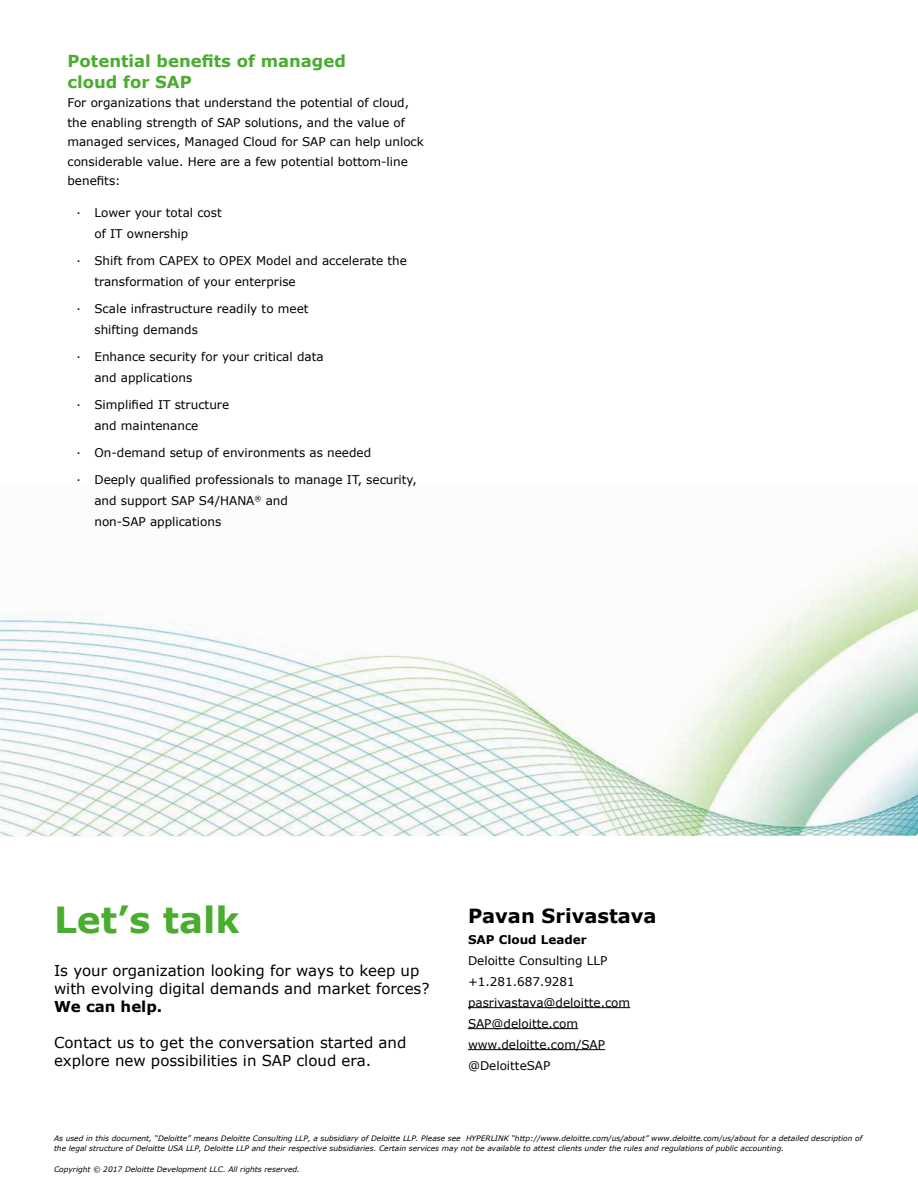
<style>
.page{position:relative;width:918px;height:1188px;background:#fff}
.page>*{position:absolute;margin:0;border:0;box-sizing:border-box;transform-origin:0 0}
.t1{font:700 36px "Verdana";color:#4aad30}
.t2{font:700 19.5px "Verdana";color:#000}
.t3{font:700 16.5px/21px "Verdana";color:#4aad30}
.t4{font:15px/18px "Verdana";color:#000}
.t5{font:700 15px "Verdana";color:#000}
.t6{font:12px/21px "Verdana";color:#000}
.t7{font:700 12px "Verdana";color:#000}
.t8{font:italic 7.5px/10.5px "Verdana";color:#000}
</style>
<div class="page">
<img style="left:0;top:542px;width:918px;height:294px">
<hr style="left:468px;top:1007px;width:162px;height:1px;background:#000">
<hr style="left:468px;top:1028px;width:110px;height:1px;background:#000">
<hr style="left:468px;top:1049px;width:137px;height:1px;background:#000">
<h3 class="t3" style="left:67px;top:50px;width:280px">Potential benefits of managed cloud for SAP</h3>
<p class="t6" style="left:67px;top:93px;width:358px;line-height:19.5px">For organizations that understand the potential of cloud, the enabling strength of SAP solutions, and the value of managed services, Managed Cloud for SAP can help unlock considerable value. Here are a few potential bottom-line benefits:</p>
<p class="t6" style="left:94px;top:202px;width:129px;text-indent:-18px">∙ Lower your total cost of IT ownership</p>
<p class="t6" style="left:94px;top:250px;width:314px;text-indent:-18px">∙ Shift from CAPEX to OPEX Model and accelerate the transformation of your enterprise</p>
<p class="t6" style="left:94px;top:298px;width:216px;text-indent:-18px">∙ Scale infrastructure readily to meet shifting demands</p>
<p class="t6" style="left:94px;top:346px;width:231px;text-indent:-18px">∙ Enhance security for your critical data and applications</p>
<p class="t6" style="left:94px;top:394px;width:136px;text-indent:-18px">∙ Simplified IT structure and maintenance</p>
<p class="t6" style="left:76px;top:442px;width:296px">∙ On-demand setup of environments as needed</p>
<p class="t6" style="left:94px;top:469px;width:324px;text-indent:-18px">∙ Deeply qualified professionals to manage IT, security, and support SAP S4/HANA<sup>®</sup> and<br>non-SAP applications</p>
<h1 class="t1" style="left:54px;top:896px;width:187px">Let’s talk</h1>
<p class="t4" style="left:54px;top:961px;width:377px">Is your organization looking for ways to keep up with evolving digital demands and market forces?</p>
<p class="t5" style="left:54px;top:996px;width:110px">We can help.</p>
<p class="t4" style="left:54px;top:1033px;width:354px">Contact us to get the conversation started and explore new possibilities in SAP cloud era.</p>
<h2 class="t2" style="left:468px;top:903px;width:190px">Pavan Srivastava</h2>
<p class="t7" style="left:468px;top:931px;width:120px">SAP Cloud Leader</p>
<p class="t6" style="left:468px;top:950px;width:164px">Deloitte Consulting LLP +1.281.687.9281 pasrivastava@deloitte.com<br>SAP@deloitte.com www.deloitte.com/SAP @DeloitteSAP</p>
<p class="t8" style="left:54px;top:1133px;width:810px">As used in this document, “Deloitte” means Deloitte Consulting LLP, a subsidiary of Deloitte LLP. Please see HYPERLINK “http://www.deloitte.com/us/about” www.deloitte.com/us/about for a detailed description of the legal structure of Deloitte USA LLP, Deloitte LLP and their respective subsidiaries. Certain services may not be available to attest clients under the rules and regulations of public accounting.</p>
<p class="t8" style="left:54px;top:1164px;width:247px">Copyright © 2017 Deloitte Development LLC. All rights reserved.</p>
</div>
